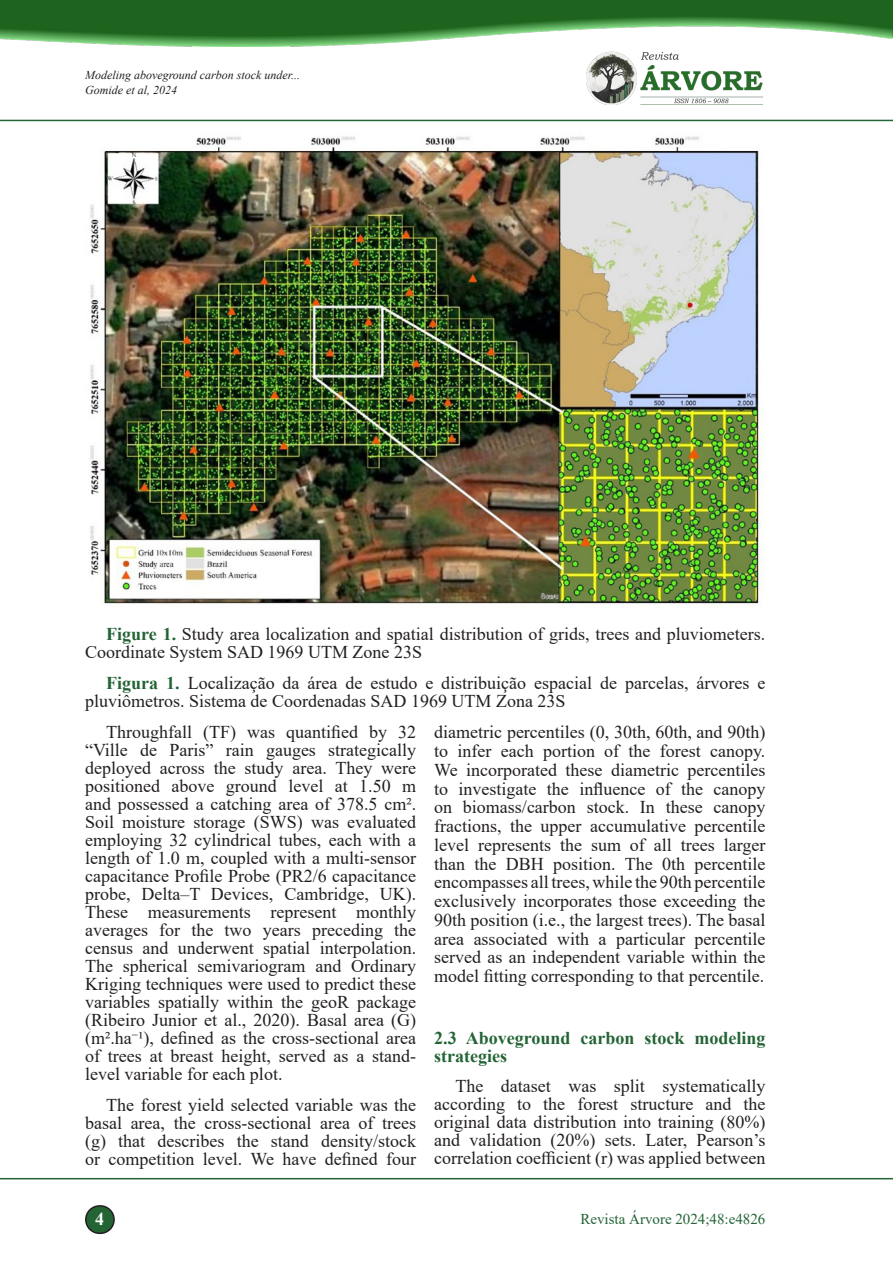
<style>
.page{position:relative;width:893px;height:1263px;background:#fff}
.page>*{position:absolute;margin:0;border:0;box-sizing:border-box;transform-origin:0 0}
.Texto{font:18px/18px "Times New Roman";color:#231f20;text-align:justify}
.Título_2{font:700 18px/18px "Times New Roman";color:#236435}
.t1{font:700 18px "Times New Roman";color:#fff}
.Rodapé{font:15px "Times New Roman";color:#236435}
.Cabeçalho_pag__par{font:italic 12px "Times New Roman";color:#231f20}
.s1{font-weight:700;color:#236435}
</style>
<div class="page">
<img style="left:0;top:0;width:893px;height:47px">
<hr style="left:0;top:120px;width:893px;height:1px;background:#236435">
<hr style="left:0;top:1178px;width:893px;height:1px;background:#236435">
<div style="left:86px;top:1206px;width:28px;height:27px;background:#236435;border-radius:14px"></div>
<div style="left:85px;top:1205px;width:30px;height:29px;border:2px solid #231f20;border-radius:14px"></div>
<img style="left:587px;top:51px;width:176px;height:54px">
<img style="left:90px;top:136px;width:671px;height:472px">
<p class="Cabeçalho_pag__par" style="left:85px;top:67px;width:217px">Modeling aboveground carbon stock under...</p>
<p class="Cabeçalho_pag__par" style="left:85px;top:82px;width:93px">Gomide et al, 2024</p>
<p class="Texto" style="left:85px;top:624px;width:682px;text-indent:21px"><span class="s1">Figure 1.</span> Study area localization and spatial distribution of grids, trees and pluviometers.<br>Coordinate System SAD 1969 UTM Zone 23S</p>
<p class="Texto" style="left:85px;top:673px;width:682px;text-indent:21px"><span class="s1">Figura 1.</span> Localização da área de estudo e distribuição espacial de parcelas, árvores e pluviômetros. Sistema de Coordenadas SAD 1969 UTM Zona 23S</p>
<p class="Texto" style="left:85px;top:723px;width:333px;text-indent:21px">Throughfall (TF) was quantified by 32 “Ville de Paris” rain gauges strategically deployed across the study area. They were positioned above ground level at 1.50 m and possessed a catching area of 378.5 cm².<br>Soil moisture storage (SWS) was evaluated employing 32 cylindrical tubes, each with a length of 1.0 m, coupled with a multi-sensor capacitance Profile Probe (PR2/6 capacitance probe, Delta–T Devices, Cambridge, UK).<br>These measurements represent monthly averages for the two years preceding the census and underwent spatial interpolation.<br>The spherical semivariogram and Ordinary Kriging techniques were used to predict these variables spatially within the geoR package (Ribeiro Junior et al., 2020). Basal area (G) (m².ha⁻¹), defined as the cross-sectional area of trees at breast height, served as a stand&shy;level variable for each plot.</p>
<p class="Texto" style="left:85px;top:1095px;width:333px;text-indent:21px">The forest yield selected variable was the basal area, the cross-sectional area of trees (g) that describes the stand density/stock or competition level. We have defined four</p>
<p class="Texto" style="left:434px;top:722px;width:333px;line-height:18.8px">diametric percentiles (0, 30th, 60th, and 90th) to infer each portion of the forest canopy.<br>We incorporated these diametric percentiles to investigate the influence of the canopy on biomass/carbon stock. In these canopy fractions, the upper accumulative percentile level represents the sum of all trees larger than the DBH position. The 0th percentile encompasses all trees, while the 90th percentile exclusively incorporates those exceeding the 90th position (i.e., the largest trees). The basal area associated with a particular percentile served as an independent variable within the model fitting corresponding to that percentile.</p>
<p class="Título_2" style="left:434px;top:1028px;width:333px">2.3 Aboveground carbon stock modeling strategies</p>
<p class="Texto" style="left:434px;top:1077px;width:333px;text-indent:21px">The dataset was split systematically according to the forest structure and the original data distribution into training (80%) and validation (20%) sets. Later, Pearson’s correlation coefficient (r) was applied between</p>
<p class="t1" style="left:95px;top:1206px;width:10px">4</p>
<p class="Rodapé" style="left:580px;top:1208px;width:186px">Revista Árvore 2024;48:e4826</p>
</div>
